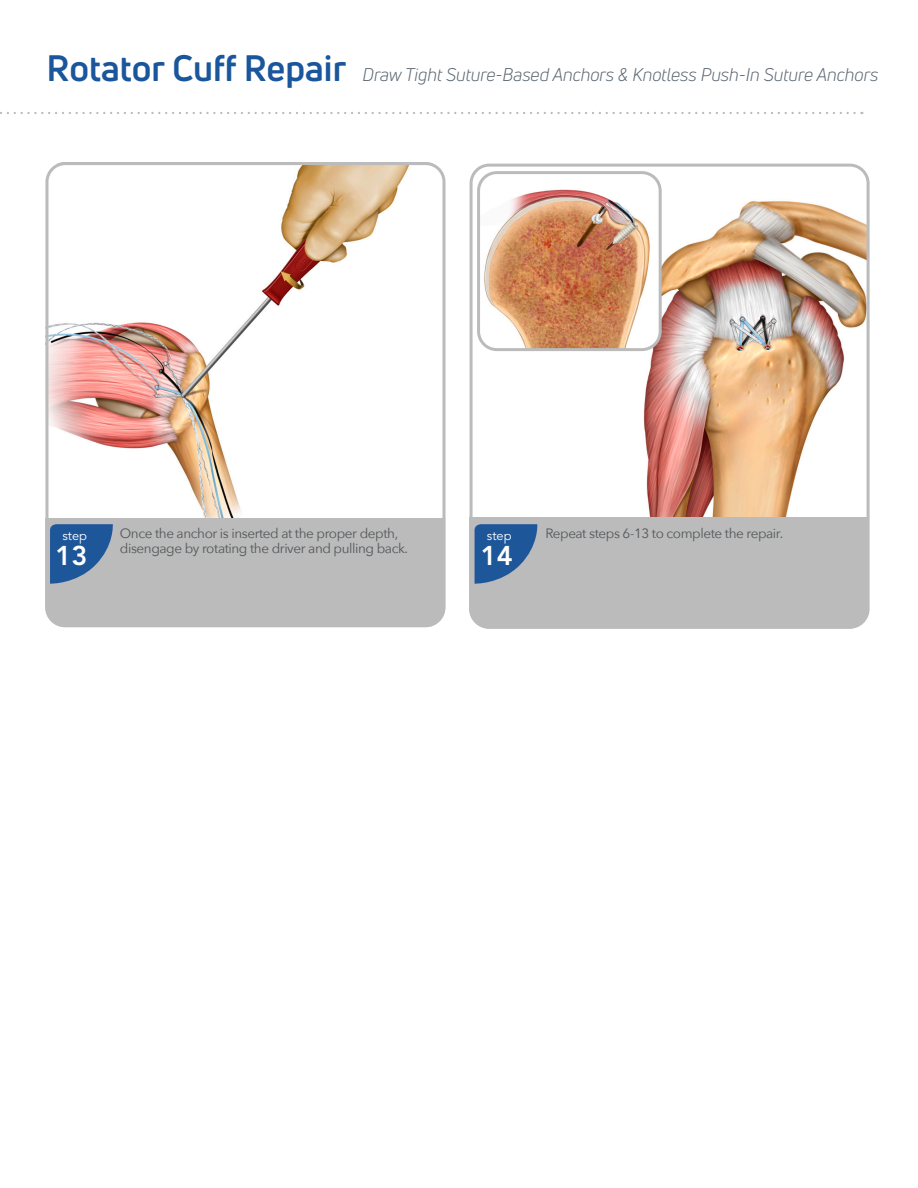
<style>
.page{position:relative;width:918px;height:1188px;background:#fff}
.page>*{position:absolute;margin:0;border:0;box-sizing:border-box;transform-origin:0 0}
.t1{font:800 27px "Avenir LT Std";color:#fff}
.t2{font:italic 18px "Uni Neue";color:#5a6671}
.t3{font:13.5px/15.6px "Avenir Next";letter-spacing:-.03em;color:#53565a}
.t4{font:12.75px "Avenir LT Std";color:#fff}
.s1{font-weight:700;font-style:normal;font-size:36px;color:#1a569c}
</style>
<div class="page">
<div style="left:471px;top:165px;width:397px;height:462px;background:#babbba;border-radius:18px"></div>
<div style="left:47px;top:164px;width:397px;height:462px;background:#babbba;border-radius:18px"></div>
<div style="left:469px;top:163px;width:399px;height:354px;background:#fff"></div>
<img style="left:595px;top:163px;width:271px;height:354px">
<svg style="left:0;top:112px;width:855px;height:2px"></svg>
<svg style="left:50px;top:524px;width:63px;height:60px"></svg>
<svg style="left:475px;top:524px;width:63px;height:60px"></svg>
<div style="left:470px;top:164px;width:400px;height:465px;border:3px solid #babbba;border-radius:18px"></div>
<img style="left:481px;top:173px;width:179px;height:177px">
<div style="left:477px;top:171px;width:185px;height:180px;border:3px solid #babbba;border-radius:18px"></div>
<img style="left:49px;top:166px;width:393px;height:352px">
<div style="left:45px;top:162px;width:401px;height:465px;border:3px solid #babbba;border-radius:18px"></div>
<p class="t2" style="left:47px;top:64px;width:833px"><span class="s1">Rotator Cuff Repair</span> Draw Tight Suture-Based Anchors &amp; Knotless Push-In Suture Anchors</p>
<p class="t4" style="left:62px;top:528px;width:26px">step</p>
<p class="t3" style="left:545px;top:525px;width:239px">Repeat steps 6-13 to complete the repair.</p>
<p class="t1" style="left:55px;top:540px;width:33px">13</p>
<p class="t3" style="left:120px;top:525px;width:290px">Once the anchor is inserted at the proper depth, disengage by rotating the driver and pulling back.</p>
<p class="t4" style="left:487px;top:528px;width:26px">step</p>
<p class="t1" style="left:481px;top:540px;width:33px">14</p>
</div>
